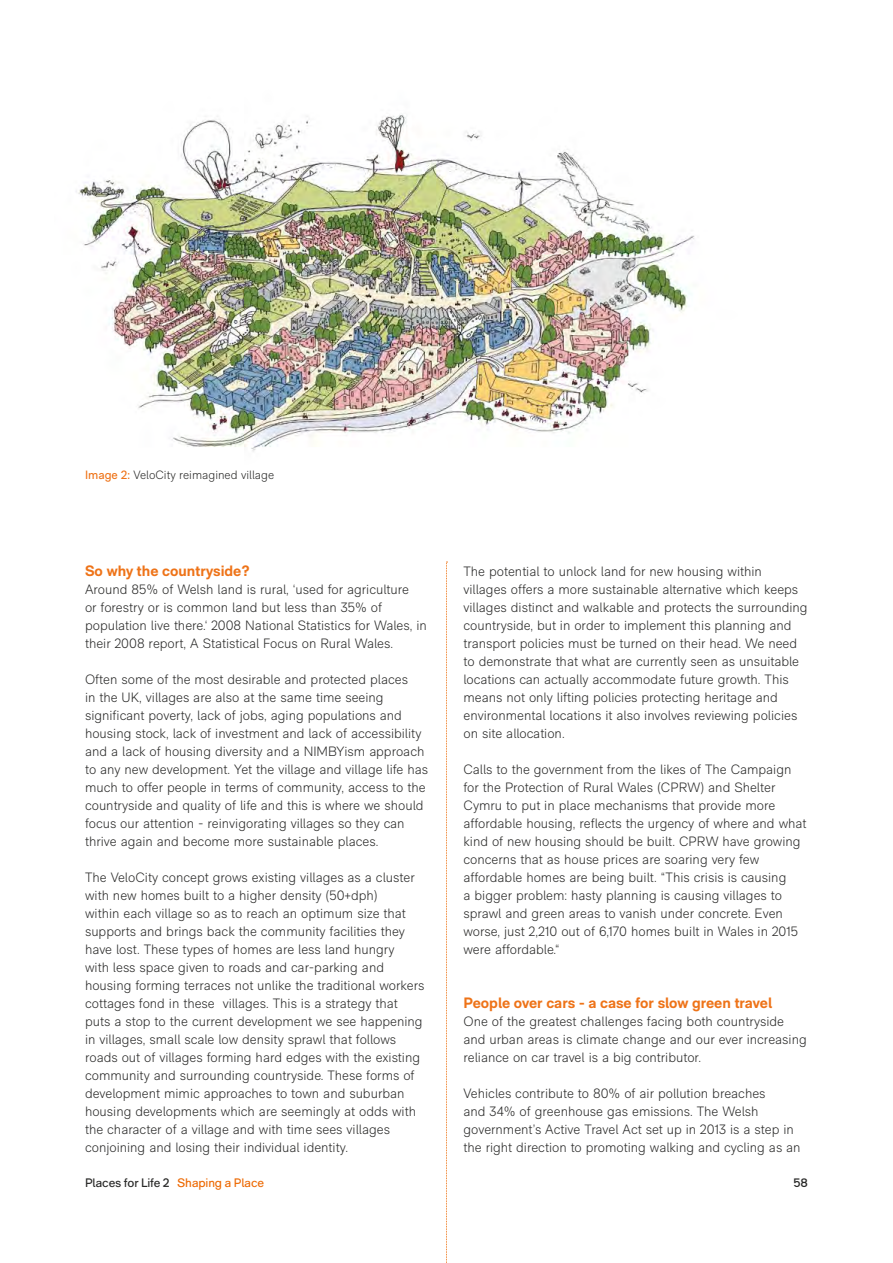
<style>
.page{position:relative;width:893px;height:1263px;background:#fff}
.page>*{position:absolute;margin:0;border:0;box-sizing:border-box;transform-origin:0 0}
.t1{font:700 15px "RM Neue";color:#ee7318}
.t2{font:300 13.5px/18px "RM Neue";color:#282827}
.t3{font:300 12px "RM Neue";color:#282827}
.t4{font:12px "RM";letter-spacing:-.01em;color:#282827}
.s1{font-weight:400;color:#ee7318}
.s2{color:#ed6b06}
</style>
<div class="page">
<img style="left:76px;top:114px;width:619px;height:338px">
<svg style="left:446px;top:562px;width:1px;height:701px"></svg>
<p class="t3" style="left:85px;top:468px;width:191px"><span class="s1">Image 2:</span> VeloCity reimagined village</p>
<p class="t1" style="left:85px;top:562px;width:166px">So why the countryside?</p>
<p class="t2" style="left:85px;top:580px;width:343px">Around 85% of Welsh land is rural, ‘used for agriculture<br>or forestry or is common land but less than 35% of population live there.‘ 2008 National Statistics for Wales, in their 2008 report, A Statistical Focus on Rural Wales.</p>
<p class="t2" style="left:85px;top:670px;width:345px">Often some of the most desirable and protected places<br>in the UK, villages are also at the same time seeing significant poverty, lack of jobs, aging populations and housing stock, lack of investment and lack of accessibility and a lack of housing diversity and a NIMBYism approach to any new development. Yet the village and village life has much to offer people in terms of community, access to the countryside and quality of life and this is where we should focus our attention - reinvigorating villages so they can thrive again and become more sustainable places.</p>
<p class="t2" style="left:85px;top:868px;width:341px">The VeloCity concept grows existing villages as a cluster with new homes built to a higher density (50+dph)<br>within each village so as to reach an optimum size that supports and brings back the community facilities they have lost. These types of homes are less land hungry<br>with less space given to roads and car-parking and housing forming terraces not unlike the traditional workers cottages fond in these villages. This is a strategy that puts a stop to the current development we see happening in villages, small scale low density sprawl that follows roads out of villages forming hard edges with the existing community and surrounding countryside. These forms of development mimic approaches to town and suburban housing developments which are seemingly at odds with the character of a village and with time sees villages conjoining and losing their individual identity.</p>
<p class="t2" style="left:463px;top:562px;width:346px">The potential to unlock land for new housing within villages offers a more sustainable alternative which keeps villages distinct and walkable and protects the surrounding countryside, but in order to implement this planning and transport policies must be turned on their head. We need to demonstrate that what are currently seen as unsuitable locations can actually accommodate future growth. This means not only lifting policies protecting heritage and environmental locations it also involves reviewing policies on site allocation.</p>
<p class="t2" style="left:463px;top:760px;width:345px">Calls to the government from the likes of The Campaign for the Protection of Rural Wales (CPRW) and Shelter Cymru to put in place mechanisms that provide more affordable housing, reflects the urgency of where and what kind of new housing should be built. CPRW have growing concerns that as house prices are soaring very few affordable homes are being built. “This crisis is causing<br>a bigger problem: hasty planning is causing villages to sprawl and green areas to vanish under concrete. Even worse, just 2,210 out of 6,170 homes built in Wales in 2015 were affordable.“</p>
<p class="t1" style="left:463px;top:994px;width:310px">People over cars - a case for slow green travel</p>
<p class="t2" style="left:463px;top:1012px;width:345px">One of the greatest challenges facing both countryside and urban areas is climate change and our ever increasing reliance on car travel is a big contributor.</p>
<p class="t2" style="left:463px;top:1084px;width:339px">Vehicles contribute to 80% of air pollution breaches<br>and 34% of greenhouse gas emissions. The Welsh government’s Active Travel Act set up in 2013 is a step in the right direction to promoting walking and cycling as an</p>
<p class="t4" style="left:85px;top:1176px;width:181px">Places for Life 2 <span class="s2">Shaping a Place</span></p>
<p class="t4" style="left:793px;top:1176px;width:16px">58</p>
</div>
